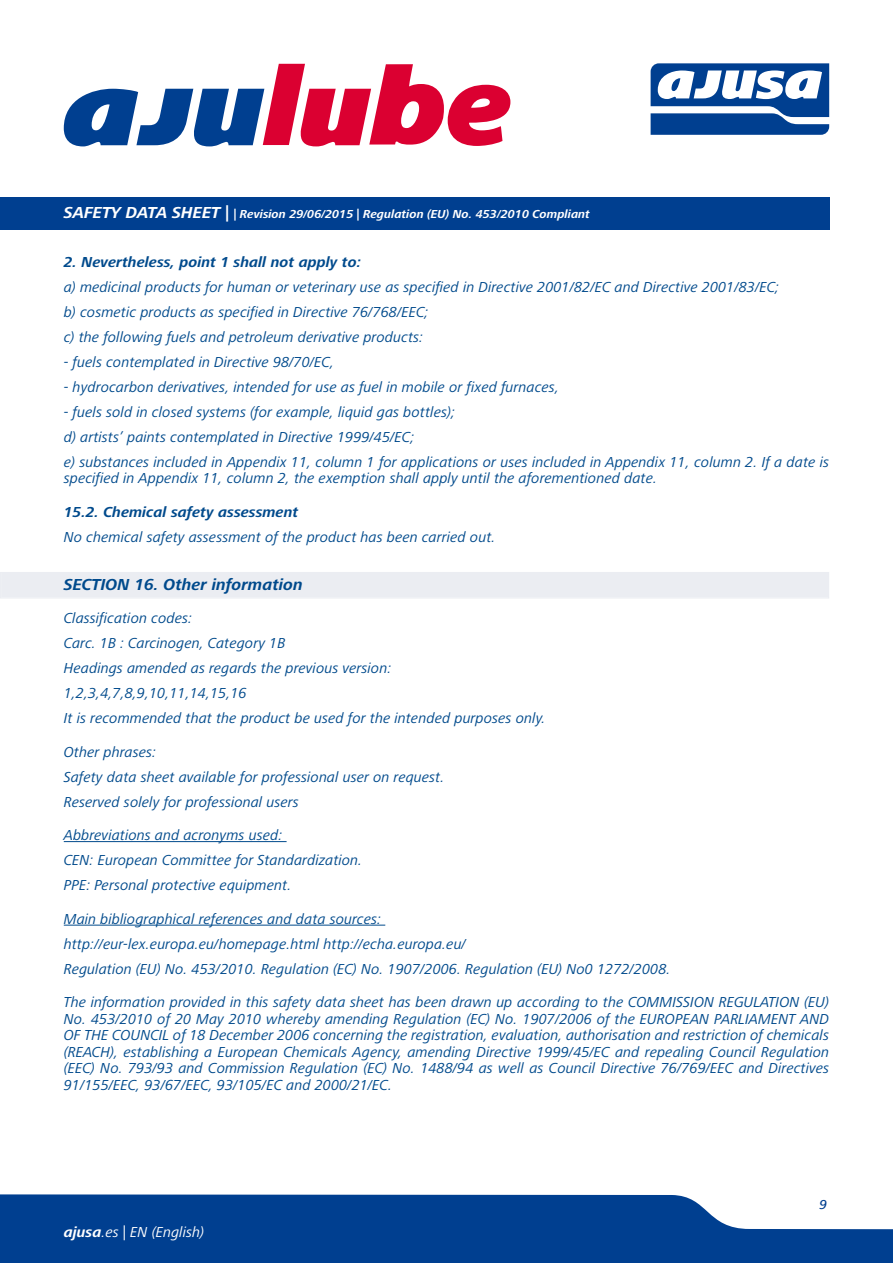
<style>
.page{position:relative;width:893px;height:1263px;background:#fff}
.page>*{position:absolute;margin:0;border:0;box-sizing:border-box;transform-origin:0 0}
.t1{font:italic 700 16.5px "Frutiger Next LT";color:#004a8c}
.t2{font:italic 15px/25px "Frutiger Next LT";color:#004a8c}
.t3{font:italic 700 15px "Frutiger Next LT";color:#004a8c}
.t4{font:italic 15px "Frutiger Next LT";color:#fff}
.t5{font:italic 500 13.5px "Frutiger Next LT";color:#003f90}
.t6{font:italic 700 12px "Frutiger Next LT";color:#fff}
.s1{font-size:16.5px}
.s2{font-weight:700}
</style>
<div class="page">
<svg style="left:0;top:1194px;width:893px;height:69px;background:#1c549c"></svg>
<div style="left:0;top:197px;width:829px;height:33px;background:#003f90"></div>
<svg style="left:651px;top:63px;width:178px;height:72px"></svg>
<svg style="left:64px;top:64px;width:446px;height:82px"></svg>
<div style="left:0;top:572px;width:829px;height:26px;background:#ebedf2"></div>
<hr style="left:64px;top:841px;width:223px;height:1px;background:#004a8c">
<hr style="left:64px;top:925px;width:321px;height:1px;background:#004a8c">
<p class="t6" style="left:64px;top:208px;width:528px"><span class="s1">SAFETY DATA SHEET |</span> | Revision 29/06/2015 | Regulation (EU) No. 453/2010 Compliant</p>
<p class="t3" style="left:64px;top:253px;width:299px">2. Nevertheless, point 1 shall not apply to:</p>
<p class="t2" style="left:64px;top:274px;width:717px">a) medicinal products for human or veterinary use as specified in Directive 2001/82/EC and Directive 2001/83/EC; b) cosmetic products as specified in Directive 76/768/EEC;<br>c) the following fuels and petroleum derivative products:</p>
<p class="t2" style="left:64px;top:349px;width:272px">- fuels contemplated in Directive 98/70/EC,</p>
<p class="t2" style="left:64px;top:374px;width:497px">- hydrocarbon derivatives, intended for use as fuel in mobile or fixed furnaces,</p>
<p class="t2" style="left:64px;top:399px;width:767px">- fuels sold in closed systems (for example, liquid gas bottles);<br>d) artists’ paints contemplated in Directive 1999/45/EC;<br>e) substances included in Appendix 11, column 1 for applications or uses included in Appendix 11, column 2. If a date is</p>
<p class="t2" style="left:64px;top:466px;width:595px">specified in Appendix 11, column 2, the exemption shall apply until the aforementioned date.</p>
<p class="t3" style="left:64px;top:503px;width:236px">15.2. Chemical safety assessment</p>
<p class="t2" style="left:64px;top:524px;width:433px">No chemical safety assessment of the product has been carried out.</p>
<p class="t1" style="left:64px;top:575px;width:240px">SECTION 16. Other information</p>
<p class="t2" style="left:64px;top:606px;width:483px">Classification codes:<br>Carc. 1B : Carcinogen, Category 1B<br>Headings amended as regards the previous version:<br>1,2,3,4,7,8,9,10,11,14,15,16<br>It is recommended that the product be used for the intended purposes only.</p>
<p class="t2" style="left:64px;top:739px;width:382px">Other phrases:<br>Safety data sheet available for professional user on request.<br>Reserved solely for professional users</p>
<p class="t2" style="left:64px;top:823px;width:300px">Abbreviations and acronyms used:<br>CEN: European Committee for Standardization.<br>PPE: Personal protective equipment.</p>
<p class="t2" style="left:64px;top:906px;width:608px">Main bibliographical references and data sources:<br>http://eur-lex.europa.eu/homepage.html http://echa.europa.eu/<br>Regulation (EU) No. 453/2010. Regulation (EC) No. 1907/2006. Regulation (EU) No0 1272/2008.</p>
<p class="t2" style="left:64px;top:994px;width:767px;line-height:16.5px;text-align:justify">The information provided in this safety data sheet has been drawn up according to the COMMISSION REGULATION (EU)<br>No. 453/2010 of 20 May 2010 whereby amending Regulation (EC) No. 1907/2006 of the EUROPEAN PARLIAMENT AND OF THE COUNCIL of 18 December 2006 concerning the registration, evaluation, authorisation and restriction of chemicals (REACH), establishing a European Chemicals Agency, amending Directive 1999/45/EC and repealing Council Regulation (EEC) No. 793/93 and Commission Regulation (EC) No. 1488/94 as well as Council Directive 76/769/EEC and Directives 91/155/EEC, 93/67/EEC, 93/105/EC and 2000/21/EC.</p>
<p class="t4" style="left:64px;top:1223px;width:142px"><span class="s2">ajusa</span>.es | EN (English)</p>
<p class="t5" style="left:820px;top:1197px;width:9px">9</p>
</div>
